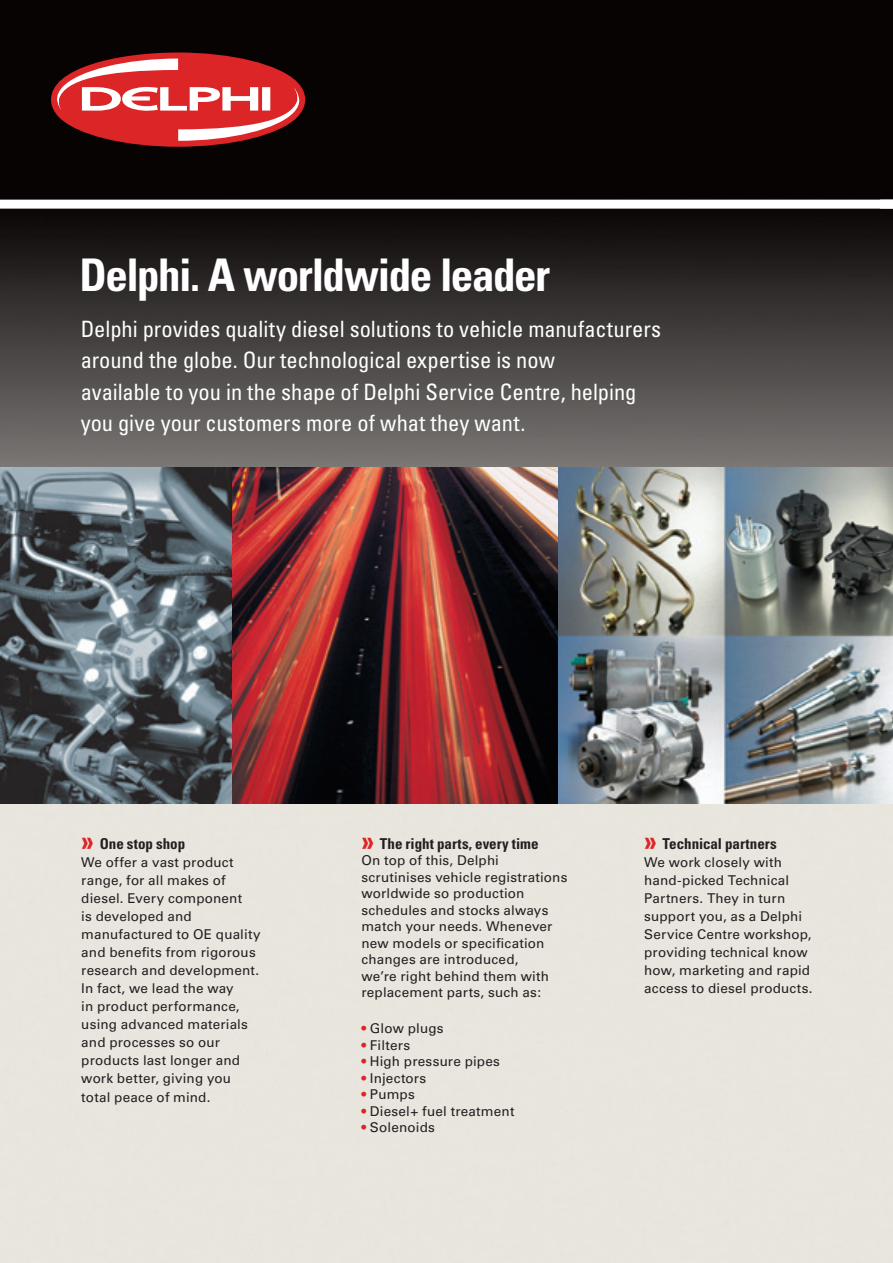
<style>
.page{position:relative;width:893px;height:1263px;background:#fff}
.page>*{position:absolute;margin:0;border:0;box-sizing:border-box;transform-origin:0 0}
.Main_Head{font:700 condensed 45px "Univers";letter-spacing:-.03em;color:#fff}
.Intro{font:condensed 22.5px/31.5px "Univers";letter-spacing:-.005em;color:#fff}
.Sub_Head{font:700 condensed 15px "Univers";color:#231f20}
.Body_Copy{font:700 condensed 15px "Univers";color:#231f20}
.Body_Copy-2{font:13.5px/18px "Univers";letter-spacing:.015em;color:#231f20}
.s1{font-size:28.5px;color:#dc2526}
.s2{color:#dc2526}
</style>
<div class="page">
<img style="left:0;top:0;width:893px;height:1263px">
<svg style="left:51px;top:53px;width:254px;height:94px"></svg>
<div style="left:0;top:200px;width:893px;height:9px;background:#fff"></div>
<img style="left:232px;top:468px;width:326px;height:336px">
<img style="left:558px;top:468px;width:335px;height:336px">
<svg style="left:0;top:468px;width:232px;height:336px;background:#5c666c"></svg>
<p class="Main_Head" style="left:79px;top:247px;width:472px">Delphi. A worldwide leader</p>
<p class="Intro" style="left:81px;top:313px;width:582px">Delphi provides quality diesel solutions to vehicle manufacturers around the globe. Our technological expertise is now<br>available to you in the shape of Delphi Service Centre, helping you give your customers more of what they want.</p>
<p class="Sub_Head" style="left:81px;top:834px;width:105px"><span class="s1">»</span> One stop shop</p>
<p class="Body_Copy-2" style="left:81px;top:853px;width:181px">We offer a vast product range, for all makes of diesel. Every component<br>is developed and manufactured to OE quality and benefits from rigorous research and development.<br>In fact, we lead the way<br>in product performance, using advanced materials and processes so our products last longer and work better, giving you</p>
<p class="Body_Copy-2" style="left:81px;top:1089px;width:131px">total peace of mind.</p>
<p class="Sub_Head" style="left:361px;top:834px;width:179px"><span class="s1">»</span> The right parts, every time</p>
<p class="Body_Copy-2" style="left:361px;top:852px;width:208px;line-height:16.5px">On top of this, Delphi scrutinises vehicle registrations worldwide so production schedules and stocks always match your needs. Whenever new models or specification changes are introduced,<br>we’re right behind them with replacement parts, such as:</p>
<p class="Body_Copy-2" style="left:361px;top:1020px;width:84px"><span class="s2">•</span> Glow plugs</p>
<p class="Body_Copy-2" style="left:361px;top:1036px;width:50px"><span class="s2">•</span> Filters</p>
<p class="Body_Copy-2" style="left:361px;top:1053px;width:140px"><span class="s2">•</span> High pressure pipes</p>
<p class="Body_Copy-2" style="left:361px;top:1069px;width:66px"><span class="s2">•</span> Injectors</p>
<p class="Body_Copy-2" style="left:361px;top:1086px;width:55px"><span class="s2">•</span> Pumps</p>
<p class="Body_Copy-2" style="left:361px;top:1102px;width:155px"><span class="s2">•</span> Diesel+ fuel treatment</p>
<p class="Body_Copy-2" style="left:361px;top:1119px;width:75px"><span class="s2">•</span> Solenoids</p>
<p class="Body_Copy" style="left:644px;top:834px;width:134px"><span class="s1">»</span> Technical partners</p>
<p class="Body_Copy-2" style="left:644px;top:853px;width:170px">We work closely with hand-picked Technical<br>Partners. They in turn support you, as a Delphi<br>Service Centre workshop, providing technical know how, marketing and rapid access to diesel products.</p>
</div>
